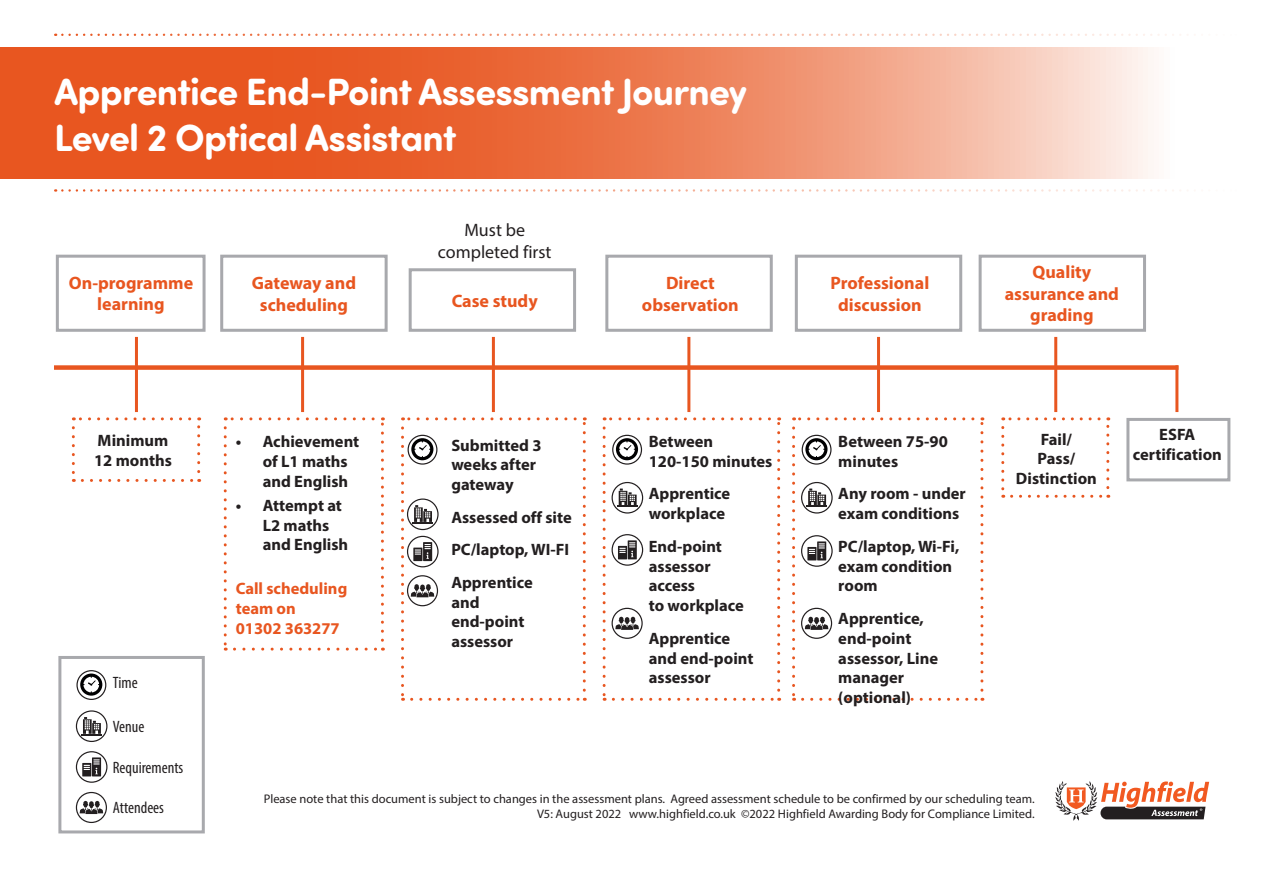
<style>
.page{position:relative;width:1263px;height:893px;background:#fff}
.page>*{position:absolute;margin:0;border:0;box-sizing:border-box;transform-origin:0 0}
.t1{font:700 38.1px/45.8px "Sofia Pro Soft";letter-spacing:-.02em;color:#fff}
.t2{font:700 18px/21.6px "Myriad Pro";color:#e85620;text-align:center}
.t3{font:18px/21.6px "Myriad Pro";color:#231f20;text-align:center}
.t4{font:700 16.5px/19.8px "Myriad Pro";color:#231f20}
.t5{font:700 16.5px/19.8px "Myriad Pro";color:#e85620}
.t6{font:condensed 16.5px "Myriad Pro";color:#231f20}
.t7{font:12.45px/15px "Myriad Pro";color:#231f20;text-align:right}
</style>
<div class="page">
<svg style="left:224px;top:428px;width:3px;height:223px"></svg>
<svg style="left:234px;top:648px;width:149px;height:3px"></svg>
<svg style="left:381px;top:417px;width:3px;height:223px"></svg>
<svg style="left:225px;top:417px;width:148px;height:3px"></svg>
<svg style="left:603px;top:428px;width:3px;height:273px"></svg>
<svg style="left:613px;top:698px;width:167px;height:3px"></svg>
<svg style="left:777px;top:417px;width:3px;height:273px"></svg>
<svg style="left:604px;top:417px;width:165px;height:3px"></svg>
<svg style="left:792px;top:428px;width:3px;height:273px"></svg>
<svg style="left:802px;top:698px;width:181px;height:3px"></svg>
<svg style="left:980px;top:417px;width:3px;height:273px"></svg>
<svg style="left:793px;top:417px;width:180px;height:3px"></svg>
<svg style="left:0;top:47px;width:1154px;height:131px;background:#ed8159"></svg>
<svg style="left:62px;top:189px;width:1126px;height:3px"></svg>
<svg style="left:62px;top:34px;width:1126px;height:2px"></svg>
<div style="left:54px;top:365px;width:1124px;height:5px;background:#e85620"></div>
<hr style="left:135px;top:337px;width:3px;height:75px;background:#e85620">
<hr style="left:1054px;top:337px;width:3px;height:75px;background:#e85620">
<hr style="left:1175px;top:365px;width:3px;height:47px;background:#e85620">
<hr style="left:301px;top:337px;width:3px;height:75px;background:#e85620">
<hr style="left:687px;top:337px;width:3px;height:75px;background:#e85620">
<hr style="left:877px;top:337px;width:3px;height:75px;background:#e85620">
<svg style="left:72px;top:428px;width:3px;height:54px"></svg>
<svg style="left:82px;top:479px;width:118px;height:3px"></svg>
<svg style="left:197px;top:417px;width:3px;height:55px"></svg>
<svg style="left:73px;top:417px;width:117px;height:3px"></svg>
<svg style="left:1001px;top:427px;width:3px;height:71px"></svg>
<svg style="left:1011px;top:495px;width:98px;height:3px"></svg>
<svg style="left:1106px;top:417px;width:3px;height:71px"></svg>
<svg style="left:1003px;top:417px;width:96px;height:3px"></svg>
<svg style="left:80px;top:673px;width:22px;height:23px"></svg>
<div style="left:76px;top:670px;width:30px;height:30px;border:1px solid #231f20;border-radius:50%"></div>
<svg style="left:81px;top:717px;width:21px;height:18px"></svg>
<div style="left:76px;top:710px;width:31px;height:32px;border:1px solid #231f20;border-radius:50%"></div>
<svg style="left:82px;top:757px;width:19px;height:19px"></svg>
<div style="left:76px;top:751px;width:31px;height:32px;border:1px solid #231f20;border-radius:50%"></div>
<svg style="left:80px;top:801px;width:23px;height:13px"></svg>
<div style="left:76px;top:792px;width:31px;height:31px;border:1px solid #231f20;border-radius:50%"></div>
<svg style="left:616px;top:438px;width:22px;height:22px"></svg>
<div style="left:612px;top:435px;width:30px;height:30px;border:1px solid #231f20;border-radius:50%"></div>
<svg style="left:805px;top:438px;width:22px;height:22px"></svg>
<div style="left:802px;top:435px;width:29px;height:30px;border:1px solid #231f20;border-radius:50%"></div>
<svg style="left:617px;top:489px;width:21px;height:18px"></svg>
<div style="left:611px;top:482px;width:32px;height:32px;border:1px solid #231f20;border-radius:50%"></div>
<svg style="left:806px;top:489px;width:21px;height:18px"></svg>
<div style="left:801px;top:482px;width:32px;height:32px;border:1px solid #231f20;border-radius:50%"></div>
<svg style="left:618px;top:540px;width:19px;height:19px"></svg>
<div style="left:611px;top:534px;width:32px;height:32px;border:1px solid #231f20;border-radius:50%"></div>
<svg style="left:807px;top:541px;width:19px;height:19px"></svg>
<div style="left:801px;top:535px;width:32px;height:32px;border:1px solid #231f20;border-radius:50%"></div>
<svg style="left:615px;top:617px;width:24px;height:13px"></svg>
<div style="left:611px;top:608px;width:32px;height:31px;border:1px solid #231f20;border-radius:50%"></div>
<svg style="left:805px;top:617px;width:23px;height:13px"></svg>
<div style="left:801px;top:608px;width:31px;height:31px;border:1px solid #231f20;border-radius:50%"></div>
<svg style="left:401px;top:428px;width:3px;height:273px"></svg>
<svg style="left:412px;top:698px;width:173px;height:3px"></svg>
<svg style="left:583px;top:417px;width:3px;height:273px"></svg>
<svg style="left:402px;top:417px;width:173px;height:3px"></svg>
<hr style="left:492px;top:337px;width:3px;height:75px;background:#e85620">
<svg style="left:411px;top:438px;width:22px;height:22px"></svg>
<div style="left:408px;top:435px;width:29px;height:30px;border:1px solid #231f20;border-radius:50%"></div>
<svg style="left:412px;top:505px;width:21px;height:18px"></svg>
<div style="left:407px;top:498px;width:32px;height:32px;border:1px solid #231f20;border-radius:50%"></div>
<svg style="left:413px;top:542px;width:19px;height:19px"></svg>
<div style="left:407px;top:536px;width:32px;height:31px;border:1px solid #231f20;border-radius:50%"></div>
<svg style="left:411px;top:584px;width:23px;height:13px"></svg>
<div style="left:407px;top:575px;width:31px;height:31px;border:1px solid #231f20;border-radius:50%"></div>
<svg style="left:1055px;top:781px;width:155px;height:40px"></svg>
<div style="left:56px;top:255px;width:150px;height:77px;border:3px solid #a8a9ad"></div>
<div style="left:220px;top:255px;width:168px;height:77px;border:3px solid #a8a9ad"></div>
<div style="left:409px;top:268px;width:167px;height:64px;border:3px solid #a8a9ad"></div>
<div style="left:605px;top:255px;width:168px;height:77px;border:3px solid #a8a9ad"></div>
<div style="left:795px;top:255px;width:167px;height:77px;border:3px solid #a8a9ad"></div>
<div style="left:979px;top:255px;width:167px;height:77px;border:3px solid #a8a9ad"></div>
<div style="left:1126px;top:418px;width:104px;height:63px;border:3px solid #a8a9ad"></div>
<div style="left:58px;top:656px;width:147px;height:177px;border:3px solid #a8a9ad"></div>
<h1 class="t1" style="left:54px;top:67px;width:695px">Apprentice End-Point Assessment Journey<br>Level 2 Optical Assistant</h1>
<p class="t3" style="left:438px;top:219px;width:115px">Must be completed first</p>
<p class="t2" style="left:69px;top:271px;width:126px">On-programme learning</p>
<p class="t2" style="left:1005px;top:261px;width:116px">Quality assurance and grading</p>
<p class="t2" style="left:252px;top:271px;width:106px">Gateway and scheduling</p>
<p class="t2" style="left:642px;top:272px;width:98px">Direct observation</p>
<p class="t2" style="left:830px;top:271px;width:100px">Professional discussion</p>
<p class="t2" style="left:452px;top:289px;width:88px">Case study</p>
<p class="t4" style="left:94px;top:430px;width:79px">Minimum<br>12 months</p>
<p class="t6" style="left:113px;top:673px;width:26px">Time</p>
<p class="t6" style="left:113px;top:716px;width:33px">Venue</p>
<p class="t6" style="left:113px;top:757px;width:72px">Requirements</p>
<p class="t6" style="left:113px;top:798px;width:53px">Attendees</p>
<p class="t4" style="left:263px;top:431px;width:98px;text-indent:-27px">• Achievement of L1 maths and English</p>
<p class="t4" style="left:263px;top:495px;width:87px;text-indent:-27px">• Attempt at<br>L2 maths and English</p>
<p class="t5" style="left:236px;top:578px;width:113px">Call scheduling team on<br>01302 363277</p>
<p class="t4" style="left:451px;top:435px;width:92px">Submitted 3 weeks after gateway</p>
<p class="t4" style="left:451px;top:500px;width:122px;line-height:32.5px">Assessed off site<br>PC/laptop, WI-FI<br>Apprentice</p>
<p class="t4" style="left:451px;top:592px;width:75px">and end-point assessor</p>
<p class="t4" style="left:649px;top:431px;width:125px">Between<br>120-150 minutes</p>
<p class="t4" style="left:649px;top:483px;width:83px">Apprentice workplace</p>
<p class="t4" style="left:649px;top:536px;width:97px">End-point assessor access<br>to workplace</p>
<p class="t4" style="left:649px;top:628px;width:106px">Apprentice and end-point assessor</p>
<p class="t4" style="left:838px;top:431px;width:111px">Between 75-90 minutes</p>
<p class="t4" style="left:838px;top:483px;width:129px">Any room - under exam conditions</p>
<p class="t4" style="left:838px;top:536px;width:123px">PC/laptop, Wi-Fi, exam condition room</p>
<p class="t4" style="left:838px;top:608px;width:101px">Apprentice, end-point assessor, Line manager (optional)</p>
<p class="t4" style="left:1016px;top:429px;width:82px;text-align:center">Fail/<br>Pass/<br>Distinction</p>
<p class="t7" style="left:264px;top:791px;width:772px">Please note that this document is subject to changes in the assessment plans. Agreed assessment schedule to be confirmed by our scheduling team.<br>V5: August 2022 www.highfield.co.uk ©2022 Highfield Awarding Body for Compliance Limited.</p>
<p class="t4" style="left:1133px;top:424px;width:91px;text-align:center">ESFA certification</p>
</div>
